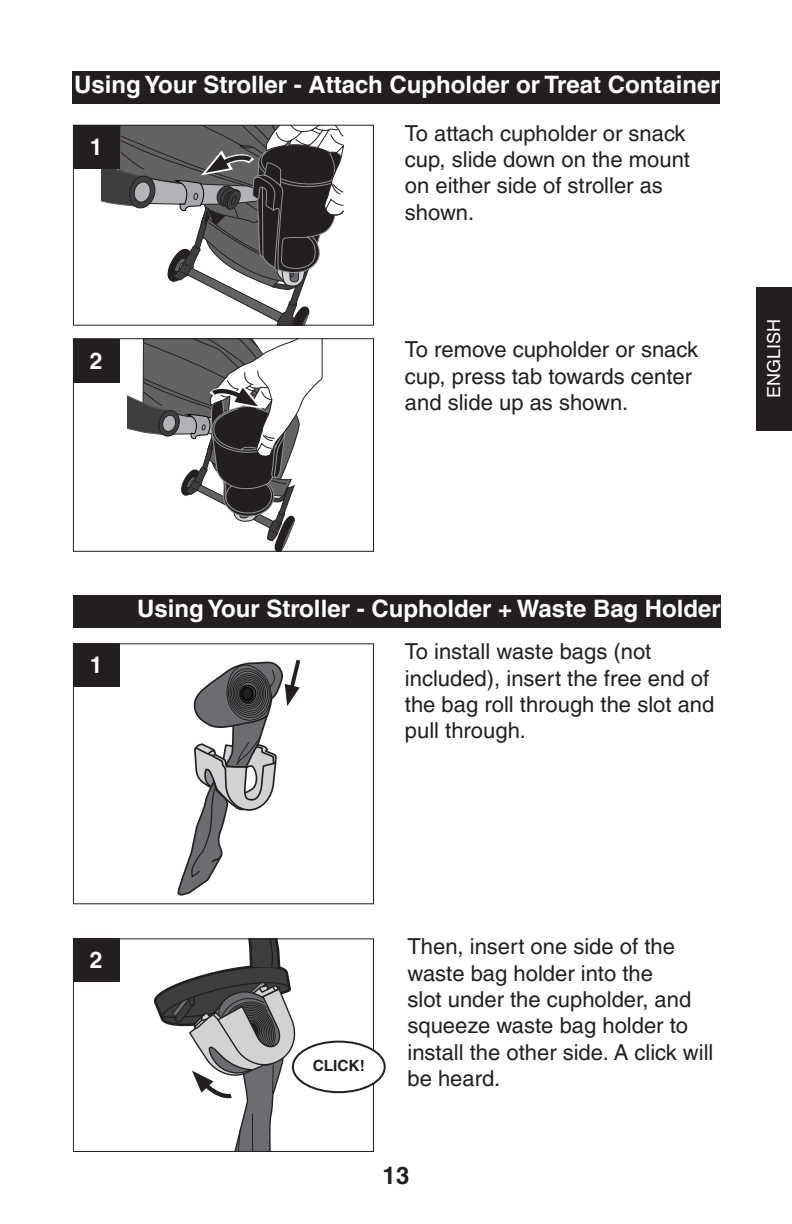
<style>
.page{position:relative;width:792px;height:1224px;background:#fff}
.page>*{position:absolute;margin:0;border:0;box-sizing:border-box;transform-origin:0 0}
.t1{font:700 24px "Helvetica LT Pro";color:#fff}
.t2{font:700 24px "Helvetica LT Pro";color:#231f20}
.t3{font:700 22.8px "Helvetica LT Pro";color:#fff}
.t4{font:22px/26.4px "Helvetica LT Pro";color:#231f20}
.t5{font:18px "Helvetica LT Pro";color:#fff}
.Snap{font:700 15.4px "Helvetica LT Pro";color:#231f20}
</style>
<div class="page">
<div style="left:73px;top:338px;width:301px;height:214px;border:1px solid #231f20"></div>
<div style="left:73px;top:643px;width:301px;height:261px;border:1px solid #231f20"></div>
<div style="left:72px;top:72px;width:648px;height:32px;background:#231f20"></div>
<div style="left:73px;top:125px;width:46px;height:44px;background:#231f20"></div>
<div style="left:73px;top:339px;width:46px;height:44px;background:#231f20"></div>
<svg style="left:101px;top:125px;width:244px;height:200px"></svg>
<svg style="left:128px;top:339px;width:195px;height:212px"></svg>
<svg style="left:177px;top:659px;width:124px;height:237px"></svg>
<div style="left:73px;top:938px;width:301px;height:214px;border:1px solid #231f20"></div>
<svg style="left:111px;top:939px;width:187px;height:212px"></svg>
<div style="left:73px;top:596px;width:648px;height:32px;background:#231f20"></div>
<div style="left:293px;top:1042px;width:92px;height:50px;background:#fff;border-radius:50%"></div>
<div style="left:292px;top:1041px;width:94px;height:52px;border:2px solid #231f20;border-radius:50%"></div>
<div style="left:73px;top:643px;width:46px;height:44px;background:#231f20"></div>
<div style="left:73px;top:938px;width:46px;height:44px;background:#231f20"></div>
<div style="left:756px;top:287px;width:36px;height:144px;background:#231f20"></div>
<p class="t1" style="left:74px;top:70px;width:647px">Using Your Stroller - Attach Cupholder or Treat Container</p>
<p class="t4" style="left:405px;top:120px;width:287px">To attach cupholder or snack cup, slide down on the mount on either side of stroller as shown.</p>
<p class="t3" style="left:90px;top:133px;width:14px">1</p>
<p class="t3" style="left:90px;top:347px;width:14px">2</p>
<p class="t4" style="left:405px;top:336px;width:295px">To remove cupholder or snack cup, press tab towards center and slide up as shown.</p>
<p class="t5" style="left:763px;top:398px;width:81px;rotate:-90deg">ENGLISH</p>
<p class="t3" style="left:90px;top:652px;width:14px">1</p>
<p class="t1" style="left:137px;top:594px;width:585px">Using Your Stroller - Cupholder + Waste Bag Holder</p>
<p class="t4" style="left:405px;top:638px;width:311px">To install waste bags (not included), insert the free end of the bag roll through the slot and pull through.</p>
<p class="t3" style="left:90px;top:947px;width:14px">2</p>
<p class="Snap" style="left:313px;top:1056px;width:54px">CLICK!</p>
<p class="t4" style="left:407px;top:933px;width:307px">Then, insert one side of the waste bag holder into the<br>slot under the cupholder, and squeeze waste bag holder to install the other side. A click will be heard.</p>
<p class="t2" style="left:383px;top:1161px;width:28px">13</p>
</div>
